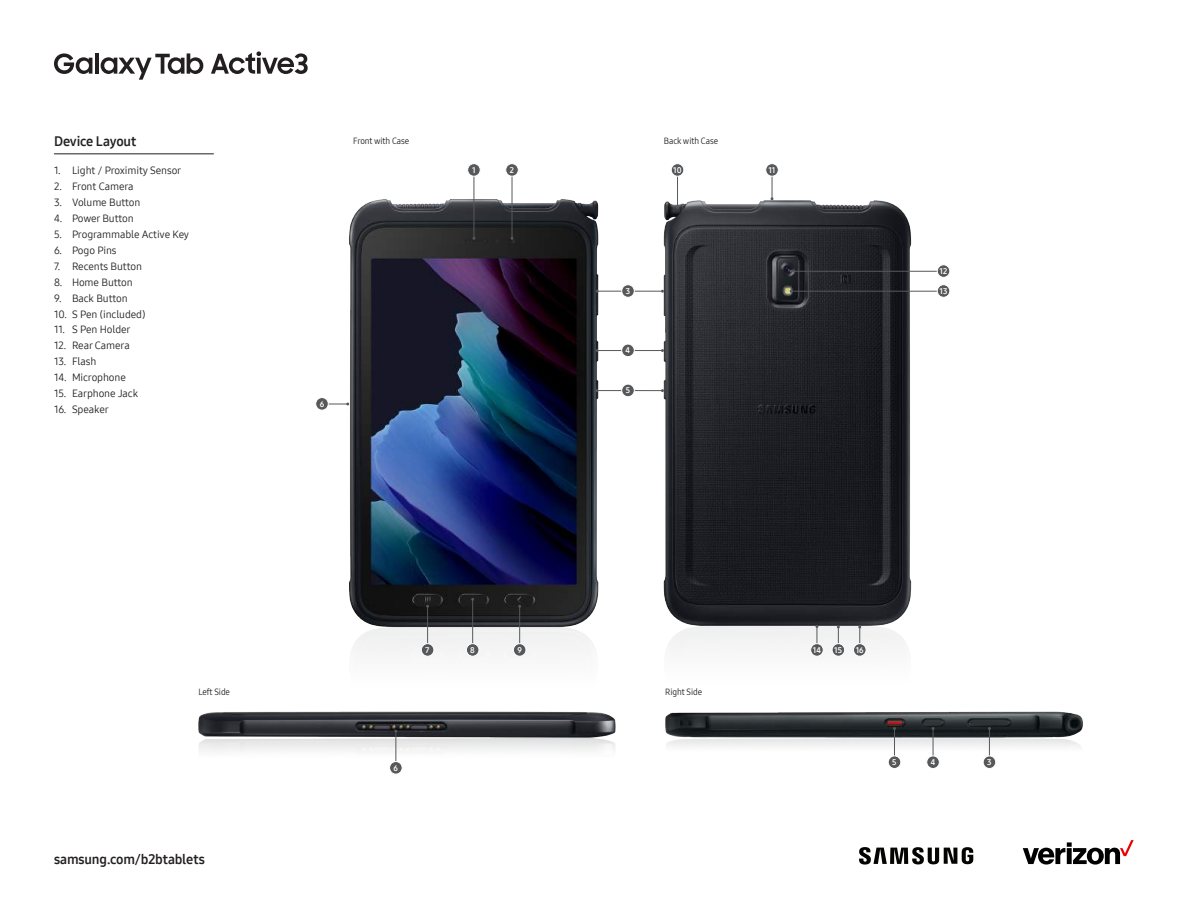
<style>
.page{position:relative;width:1188px;height:918px;background:#fff}
.page>*{position:absolute;margin:0;border:0;box-sizing:border-box;transform-origin:0 0}
.t1{font:13.5px "Samsung One 700";letter-spacing:-.015em;color:#231f20}
.t2{font:10.5px "Samsung One 400";letter-spacing:-.01em;color:#231f20}
.t3{font:9px "Samsung One 400 C";letter-spacing:-.01em;color:#231f20}
.t4{font:8.1px "Samsung One 700";color:#fff}
</style>
<div class="page">
<img style="left:639px;top:198px;width:297px;height:459px">
<img style="left:347px;top:186px;width:269px;height:471px">
<hr style="left:95px;top:53px;width:4px;height:21px;background:#231f20">
<svg style="left:54px;top:53px;width:38px;height:21px"></svg>
<svg style="left:101px;top:53px;width:102px;height:27px"></svg>
<svg style="left:211px;top:51px;width:97px;height:23px"></svg>
<hr style="left:54px;top:153px;width:160px;height:1px;background:#231f20">
<hr style="left:427px;top:606px;width:1px;height:45px;background:#57585a">
<div style="left:421px;top:644px;width:13px;height:12px;background:#57585a;border-radius:50%"></div>
<div style="left:421px;top:643px;width:13px;height:13px;border:1px solid #fff;border-radius:50%"></div>
<svg style="left:815px;top:625px;width:3px;height:18px"></svg>
<div style="left:811px;top:644px;width:12px;height:12px;background:#57585a;border-radius:50%"></div>
<div style="left:810px;top:643px;width:14px;height:13px;border:1px solid #fff;border-radius:50%"></div>
<hr style="left:472px;top:599px;width:1px;height:52px;background:#57585a">
<div style="left:466px;top:644px;width:13px;height:12px;background:#57585a;border-radius:50%"></div>
<div style="left:466px;top:643px;width:13px;height:13px;border:1px solid #fff;border-radius:50%"></div>
<svg style="left:837px;top:626px;width:3px;height:17px"></svg>
<div style="left:832px;top:644px;width:13px;height:12px;background:#57585a;border-radius:50%"></div>
<div style="left:832px;top:643px;width:13px;height:13px;border:1px solid #fff;border-radius:50%"></div>
<hr style="left:519px;top:606px;width:1px;height:45px;background:#57585a">
<div style="left:513px;top:644px;width:13px;height:12px;background:#57585a;border-radius:50%"></div>
<div style="left:513px;top:643px;width:13px;height:13px;border:1px solid #fff;border-radius:50%"></div>
<svg style="left:858px;top:626px;width:3px;height:17px"></svg>
<div style="left:853px;top:644px;width:13px;height:12px;background:#57585a;border-radius:50%"></div>
<div style="left:853px;top:643px;width:13px;height:13px;border:1px solid #fff;border-radius:50%"></div>
<hr style="left:597px;top:291px;width:65px;height:1px;background:#57585a">
<div style="left:622px;top:285px;width:12px;height:12px;background:#57585a;border-radius:50%"></div>
<div style="left:621px;top:284px;width:14px;height:14px;border:1px solid #fff;border-radius:50%"></div>
<hr style="left:791px;top:271px;width:150px;height:1px;background:#57585a">
<div style="left:937px;top:265px;width:13px;height:12px;background:#57585a;border-radius:50%"></div>
<div style="left:937px;top:265px;width:13px;height:13px;border:1px solid #fff;border-radius:50%"></div>
<hr style="left:791px;top:291px;width:150px;height:1px;background:#57585a">
<div style="left:937px;top:285px;width:13px;height:12px;background:#57585a;border-radius:50%"></div>
<div style="left:937px;top:284px;width:13px;height:14px;border:1px solid #fff;border-radius:50%"></div>
<hr style="left:597px;top:350px;width:65px;height:1px;background:#57585a">
<div style="left:622px;top:344px;width:12px;height:13px;background:#57585a;border-radius:50%"></div>
<div style="left:621px;top:344px;width:14px;height:13px;border:1px solid #fff;border-radius:50%"></div>
<hr style="left:597px;top:390px;width:65px;height:1px;background:#57585a">
<div style="left:622px;top:384px;width:12px;height:13px;background:#57585a;border-radius:50%"></div>
<div style="left:621px;top:384px;width:14px;height:13px;border:1px solid #fff;border-radius:50%"></div>
<hr style="left:474px;top:170px;width:1px;height:68px;background:#57585a">
<div style="left:468px;top:164px;width:12px;height:12px;background:#57585a;border-radius:50%"></div>
<div style="left:467px;top:163px;width:14px;height:14px;border:1px solid #fff;border-radius:50%"></div>
<hr style="left:512px;top:170px;width:1px;height:68px;background:#57585a">
<div style="left:506px;top:164px;width:12px;height:12px;background:#57585a;border-radius:50%"></div>
<div style="left:505px;top:163px;width:14px;height:14px;border:1px solid #fff;border-radius:50%"></div>
<svg style="left:771px;top:177px;width:2px;height:23px"></svg>
<div style="left:766px;top:164px;width:12px;height:12px;background:#57585a;border-radius:50%"></div>
<div style="left:765px;top:163px;width:14px;height:14px;border:1px solid #fff;border-radius:50%"></div>
<hr style="left:677px;top:170px;width:1px;height:37px;background:#57585a">
<div style="left:671px;top:164px;width:13px;height:12px;background:#57585a;border-radius:50%"></div>
<div style="left:671px;top:163px;width:13px;height:14px;border:1px solid #fff;border-radius:50%"></div>
<img style="left:665px;top:711px;width:418px;height:45px">
<svg style="left:329px;top:403px;width:20px;height:2px"></svg>
<div style="left:316px;top:398px;width:12px;height:12px;background:#57585a;border-radius:50%"></div>
<div style="left:315px;top:397px;width:14px;height:13px;border:1px solid #fff;border-radius:50%"></div>
<img style="left:198px;top:711px;width:418px;height:50px">
<hr style="left:396px;top:731px;width:1px;height:38px;background:#57585a">
<div style="left:390px;top:762px;width:12px;height:12px;background:#57585a;border-radius:50%"></div>
<div style="left:389px;top:761px;width:13px;height:13px;border:1px solid #fff;border-radius:50%"></div>
<hr style="left:894px;top:729px;width:1px;height:35px;background:#57585a">
<div style="left:888px;top:756px;width:13px;height:12px;background:#57585a;border-radius:50%"></div>
<div style="left:888px;top:756px;width:13px;height:13px;border:1px solid #fff;border-radius:50%"></div>
<hr style="left:933px;top:729px;width:1px;height:35px;background:#57585a">
<div style="left:927px;top:756px;width:12px;height:12px;background:#57585a;border-radius:50%"></div>
<div style="left:926px;top:756px;width:14px;height:13px;border:1px solid #fff;border-radius:50%"></div>
<hr style="left:989px;top:729px;width:1px;height:35px;background:#57585a">
<div style="left:983px;top:756px;width:13px;height:12px;background:#57585a;border-radius:50%"></div>
<div style="left:983px;top:756px;width:13px;height:13px;border:1px solid #fff;border-radius:50%"></div>
<svg style="left:859px;top:847px;width:114px;height:18px"></svg>
<svg style="left:1023px;top:840px;width:111px;height:25px"></svg>
<p class="t1" style="left:54px;top:132px;width:84px">Device Layout</p>
<p class="t3" style="left:353px;top:135px;width:57px">Front with Case</p>
<p class="t3" style="left:664px;top:135px;width:56px">Back with Case</p>
<p class="t2" style="left:54px;top:164px;width:129px">1. Light / Proximity Sensor</p>
<p class="t2" style="left:54px;top:180px;width:81px">2. Front Camera</p>
<p class="t2" style="left:54px;top:196px;width:88px">3. Volume Button</p>
<p class="t2" style="left:54px;top:211px;width:81px">4. Power Button</p>
<p class="t2" style="left:54px;top:227px;width:137px">5. Programmable Active Key</p>
<p class="t2" style="left:54px;top:243px;width:64px">6. Pogo Pins</p>
<p class="t2" style="left:54px;top:259px;width:89px">7. Recents Button</p>
<p class="t2" style="left:54px;top:275px;width:80px">8. Home Button</p>
<p class="t2" style="left:54px;top:291px;width:75px">9. Back Button</p>
<p class="t2" style="left:54px;top:307px;width:93px">10. S Pen (included)</p>
<p class="t2" style="left:54px;top:323px;width:78px">11. S Pen Holder</p>
<p class="t2" style="left:54px;top:339px;width:77px">12. Rear Camera</p>
<p class="t2" style="left:54px;top:355px;width:44px">13. Flash</p>
<p class="t2" style="left:54px;top:370px;width:73px">14. Microphone</p>
<p class="t2" style="left:54px;top:386px;width:86px">15. Earphone Jack</p>
<p class="t2" style="left:54px;top:402px;width:56px">16. Speaker</p>
<p class="t4" style="left:320px;top:398px;width:6px">6</p>
<p class="t4" style="left:472px;top:165px;width:5px">1</p>
<p class="t4" style="left:510px;top:165px;width:6px">2</p>
<p class="t4" style="left:673px;top:165px;width:10px">10</p>
<p class="t4" style="left:768px;top:165px;width:9px">11</p>
<p class="t4" style="left:626px;top:286px;width:6px">3</p>
<p class="t4" style="left:626px;top:345px;width:6px">4</p>
<p class="t4" style="left:626px;top:385px;width:6px">5</p>
<p class="t4" style="left:940px;top:266px;width:9px">12</p>
<p class="t4" style="left:939px;top:286px;width:10px">13</p>
<p class="t3" style="left:199px;top:686px;width:33px">Left Side</p>
<p class="t1" style="left:54px;top:850px;width:152px">samsung.com/b2btablets</p>
<p class="t4" style="left:394px;top:762px;width:6px">6</p>
<p class="t4" style="left:426px;top:645px;width:5px">7</p>
<p class="t4" style="left:470px;top:645px;width:6px">8</p>
<p class="t4" style="left:517px;top:645px;width:6px">9</p>
<p class="t4" style="left:813px;top:645px;width:10px">14</p>
<p class="t4" style="left:834px;top:645px;width:9px">15</p>
<p class="t4" style="left:856px;top:645px;width:10px">16</p>
<p class="t3" style="left:665px;top:686px;width:38px">Right Side</p>
<p class="t4" style="left:892px;top:757px;width:6px">5</p>
<p class="t4" style="left:931px;top:757px;width:6px">4</p>
<p class="t4" style="left:987px;top:757px;width:6px">3</p>
</div>
